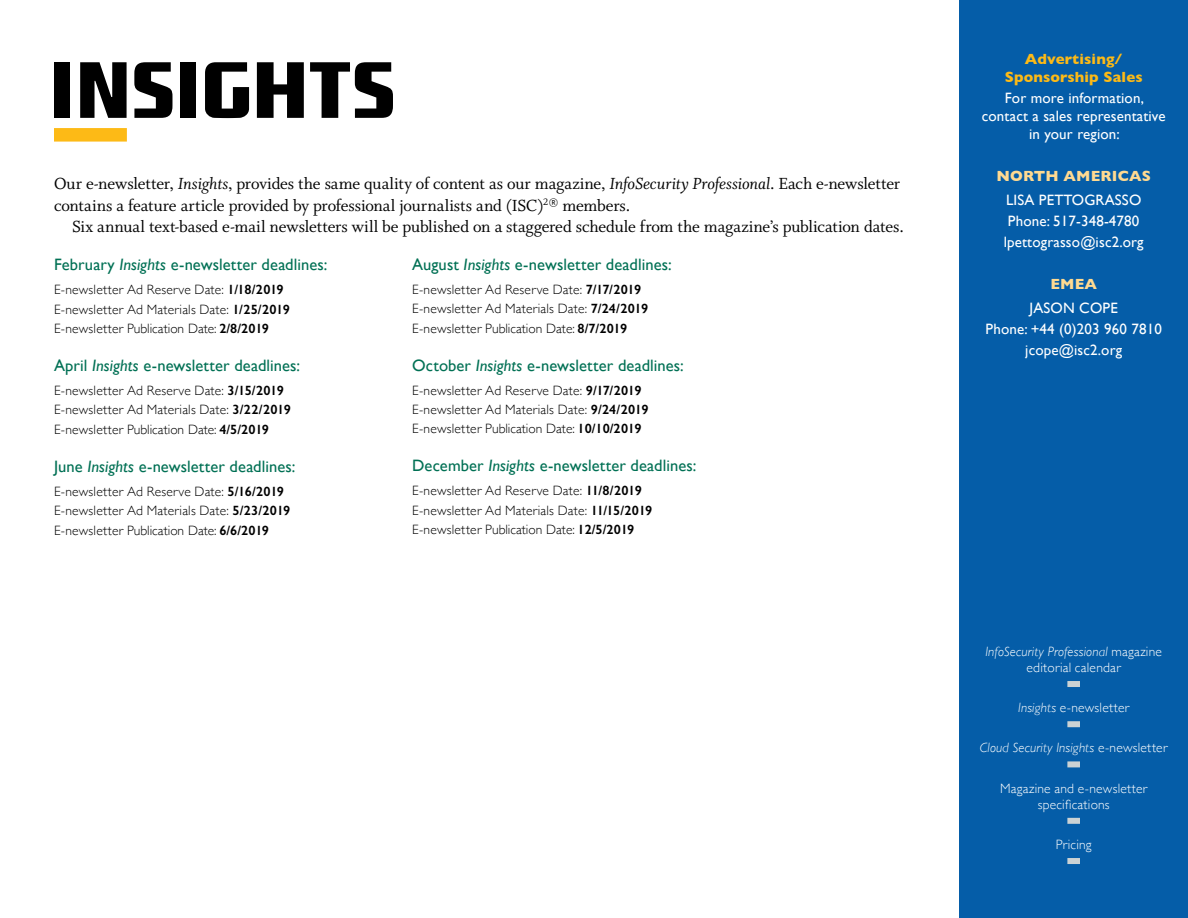
<style>
.page{position:relative;width:1188px;height:918px;background:#fff}
.page>*{position:absolute;margin:0;border:0;box-sizing:border-box;transform-origin:0 0}
.t1{font:500 78.75px "District OT";letter-spacing:-.025em;color:#000}
.t2{font:18px/21.6px "Whitman Roman LF";letter-spacing:-.01em;color:#000}
.t3{font:16.5px "Gill Sans";letter-spacing:.005em;color:#007054}
.t4{font:15px/21px "Gill Sans";letter-spacing:.01em;color:#fff;text-align:center}
.t5{font:700 15px/18px "Gill Sans";letter-spacing:.01em;color:#fdba16;text-align:center}
.t6{font:700 15px "Gill Sans";letter-spacing:.01em;color:#ffda91}
.t7{font:300 13.5px/19.5px "Gill Sans";letter-spacing:.015em;color:#000}
.t8{font:300 13.5px/16.2px "Gill Sans";letter-spacing:.015em;color:#fff;text-align:center}
.t9{font:italic 300 13.5px "Gill Sans";letter-spacing:.015em;color:#fff}
.s1{font-family:"Whitman Italic LF"}
.s2{font-family:"Whitney"}
.s3{font-style:italic}
.s4{font-weight:600}
.s5{font-style:normal}
</style>
<div class="page">
<div style="left:54px;top:128px;width:73px;height:14px;background:#fdba16"></div>
<div style="left:959px;top:0;width:229px;height:918px;background:#055da8"></div>
<div style="left:1067px;top:681px;width:13px;height:6px;background:#cbd2d4"></div>
<div style="left:1067px;top:721px;width:13px;height:6px;background:#cbd2d4"></div>
<div style="left:1067px;top:761px;width:13px;height:6px;background:#cbd2d4"></div>
<div style="left:1067px;top:818px;width:13px;height:6px;background:#cbd2d4"></div>
<div style="left:1067px;top:858px;width:13px;height:6px;background:#cbd2d4"></div>
<h1 class="t1" style="left:48px;top:44px;width:350px">INSIGHTS</h1>
<h2 class="t2" style="left:54px;top:173px;width:848px">Our e-newsletter, <span class="s1">Insights</span>, provides the same quality of content as our magazine, <span class="s1">InfoSecurity Professional</span>. Each e-newsletter contains a feature article provided by professional journalists and (ISC)<sup>2</sup><span class="s2">®</span> members.</h2>
<h2 class="t2" style="left:72px;top:216px;width:833px">Six annual text-based e-mail newsletters will be published on a staggered schedule from the magazine’s publication dates.</h2>
<p class="t3" style="left:54px;top:255px;width:275px">February <span class="s3">Insights</span> e-newsletter deadlines:</p>
<p class="t7" style="left:54px;top:279px;width:237px">E-newsletter Ad Reserve Date: <span class="s4">1/18/2019<br></span>E-newsletter Ad Materials Date: <span class="s4">1/25/2019<br></span>E-newsletter Publication Date: <span class="s4">2/8/2019</span></p>
<p class="t3" style="left:54px;top:356px;width:248px">April <span class="s3">Insights</span> e-newsletter deadlines:</p>
<p class="t7" style="left:54px;top:380px;width:238px">E-newsletter Ad Reserve Date: <span class="s4">3/15/2019<br></span>E-newsletter Ad Materials Date: <span class="s4">3/22/2019<br></span>E-newsletter Publication Date: <span class="s4">4/5/2019</span></p>
<p class="t3" style="left:54px;top:456px;width:243px">June <span class="s3">Insights</span> e-newsletter deadlines:</p>
<p class="t7" style="left:54px;top:481px;width:238px">E-newsletter Ad Reserve Date: <span class="s4">5/16/2019<br></span>E-newsletter Ad Materials Date: <span class="s4">5/23/2019<br></span>E-newsletter Publication Date: <span class="s4">6/6/2019</span></p>
<p class="t3" style="left:412px;top:254px;width:261px">August <span class="s3">Insights</span> e-newsletter deadlines:</p>
<p class="t7" style="left:412px;top:279px;width:238px">E-newsletter Ad Reserve Date: <span class="s4">7/17/2019<br></span>E-newsletter Ad Materials Date: <span class="s4">7/24/2019<br></span>E-newsletter Publication Date: <span class="s4">8/7/2019</span></p>
<p class="t3" style="left:412px;top:355px;width:273px">October <span class="s3">Insights</span> e-newsletter deadlines:</p>
<p class="t7" style="left:412px;top:380px;width:238px">E-newsletter Ad Reserve Date: <span class="s4">9/17/2019<br></span>E-newsletter Ad Materials Date: <span class="s4">9/24/2019<br></span>E-newsletter Publication Date: <span class="s4">10/10/2019</span></p>
<p class="t3" style="left:412px;top:456px;width:286px">December <span class="s3">Insights</span> e-newsletter deadlines:</p>
<p class="t7" style="left:412px;top:481px;width:242px">E-newsletter Ad Reserve Date: <span class="s4">11/8/2019<br></span>E-newsletter Ad Materials Date: <span class="s4">11/15/2019<br></span>E-newsletter Publication Date: <span class="s4">12/5/2019</span></p>
<p class="t5" style="left:1005px;top:50px;width:140px">Advertising/<br>Sponsorship Sales</p>
<p class="t4" style="left:982px;top:89px;width:185px;line-height:18px">For more information, contact a sales representative in your region:</p>
<p class="t6" style="left:997px;top:164px;width:156px">NORTH AMERICAS</p>
<p class="t4" style="left:1004px;top:190px;width:142px;text-align:left">LISA PETTOGRASSO<br>Phone: 517-348-4780 lpettograsso@isc2.org</p>
<p class="t6" style="left:1050px;top:272px;width:48px">EMEA</p>
<p class="t4" style="left:986px;top:298px;width:178px">JASON COPE<br>Phone: +44 (0)203 960 7810 jcope@isc2.org</p>
<p class="t8" style="left:985px;top:643px;width:178px"><span class="s3">InfoSecurity Professional</span> magazine editorial calendar</p>
<p class="t8" style="left:1018px;top:699px;width:113px"><span class="s3">Insights</span> e-newsletter</p>
<p class="t9" style="left:980px;top:740px;width:189px">Cloud Security Insights <span class="s5">e-newsletter</span></p>
<p class="t8" style="left:1000px;top:779px;width:149px">Magazine and e-newsletter specifications</p>
<p class="t8" style="left:1056px;top:836px;width:37px">Pricing</p>
</div>
